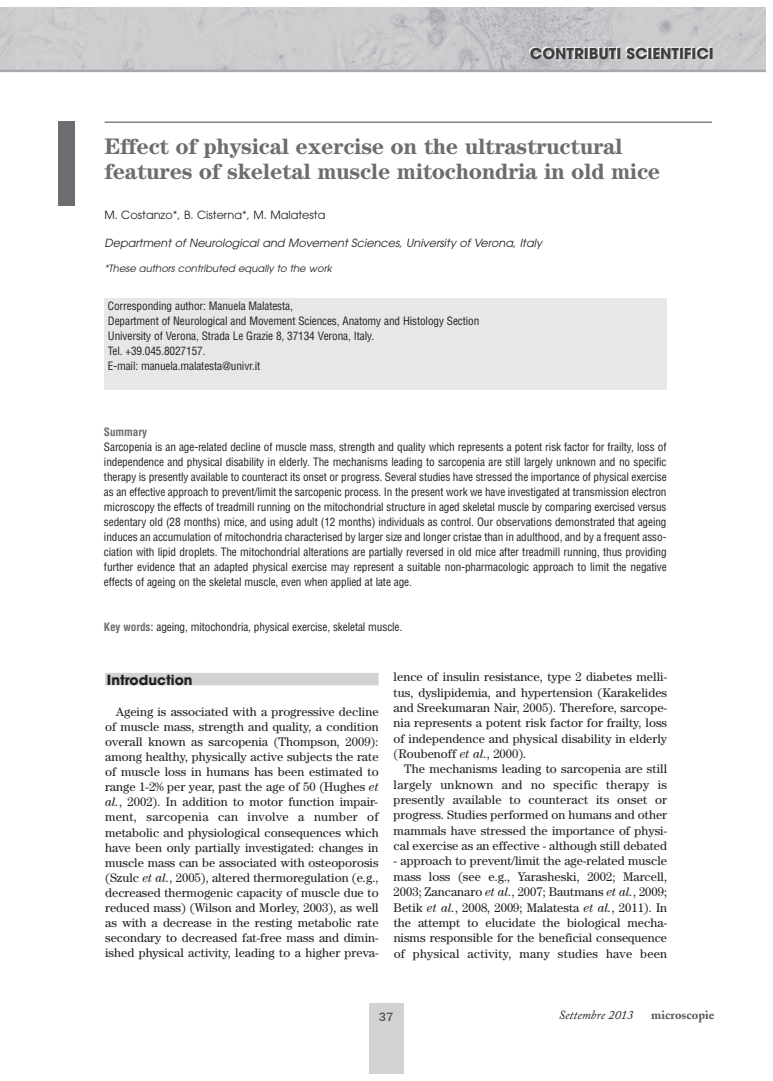
<style>
.page{position:relative;width:773px;height:1081px;background:#fff}
.page>*{position:absolute;margin:0;border:0;box-sizing:border-box;transform-origin:0 0}
.t1{font:700 22.5px/25px "Century";letter-spacing:-.015em;color:#6c6d70}
.t2{font:700 15px "Avant Garde";color:#3e3e3f}
.t3{font:700 13.75px "Avant Garde";color:#231f20}
.t4{font:12.5px/15.1px "Century";color:#231f20;text-align:justify}
.t5{font:italic 12.5px "Adobe Caslon";color:#231f20}
.t6{font:700 12.5px "Adobe Caslon";color:#57585a}
.t7{font:500 12.5px "Franklin Gothic";color:#57585a}
.t8{font:condensed 11.25px/15px "Helvetica";letter-spacing:-.01em;color:#231f20}
.t9{font:italic 11.25px "Avant Garde";color:#231f20}
.t10{font:11.25px "Avant Garde";color:#231f20}
.t11{font:700 condensed 11.25px "Helvetica";letter-spacing:-.01em;color:#6c6d70}
.t12{font:italic 10px "Avant Garde";color:#231f20}
.s1{font-weight:700;color:#6c6d70}
.s2{font-style:italic}
</style>
<div class="page">
<div style="left:369px;top:1003px;width:34px;height:71px;background:#d1d2d4"></div>
<hr style="left:105px;top:122px;width:606px;height:1px;background:#6c6d70">
<img style="left:14px;top:7px;width:751px;height:63px">
<div style="left:104px;top:299px;width:562px;height:91px;background:#e6e7e9"></div>
<div style="left:58px;top:121px;width:17px;height:84px;background:#6c6d70"></div>
<div style="left:105px;top:673px;width:273px;height:12px;background:#d1d2d4"></div>
<div style="left:0;top:7px;width:14px;height:64px;background:#cacbcd"></div>
<hr style="left:0;top:70px;width:765px;height:2px;background:#a8a9ad">
<p class="t2" style="left:530px;top:48px;width:185px">CONTRIBUTI SCIENTIFICI</p>
<h1 class="t1" style="left:104px;top:136px;width:557px">Effect of physical exercise on the ultrastructural features of skeletal muscle mitochondria in old mice</h1>
<p class="t10" style="left:104px;top:211px;width:222px">M. Costanzo*, B. Cisterna*, M. Malatesta</p>
<p class="t9" style="left:104px;top:238px;width:439px">Department of Neurological and Movement Sciences, University of Verona, Italy</p>
<p class="t12" style="left:104px;top:264px;width:229px">*These authors contributed equally to the work</p>
<p class="t8" style="left:108px;top:299px;width:373px">Corresponding author: Manuela Malatesta,<br>Department of Neurological and Movement Sciences, Anatomy and Histology Section University of Verona, Strada Le Grazie 8, 37134 Verona, Italy.<br>Tel. +39.045.8027157.<br>E-mail: manuela.malatesta@univr.it</p>
<p class="t11" style="left:104px;top:428px;width:45px">Summary</p>
<p class="t8" style="left:104px;top:441px;width:564px;text-align:justify">Sarcopenia is an age-related decline of muscle mass, strength and quality which represents a potent risk factor for frailty, loss of independence and physical disability in elderly. The mechanisms leading to sarcopenia are still largely unknown and no specific therapy is presently available to counteract its onset or progress. Several studies have stressed the importance of physical exercise as an effective approach to prevent/limit the sarcopenic process. In the present work we have investigated at transmission electron microscopy the effects of treadmill running on the mitochondrial structure in aged skeletal muscle by comparing exercised versus sedentary old (28 months) mice, and using adult (12 months) individuals as control. Our observations demonstrated that ageing induces an accumulation of mitochondria characterised by larger size and longer cristae than in adulthood, and by a frequent asso&shy;ciation with lipid droplets. The mitochondrial alterations are partially reversed in old mice after treadmill running, thus providing further evidence that an adapted physical exercise may represent a suitable non-pharmacologic approach to limit the negative effects of ageing on the skeletal muscle, even when applied at late age.</p>
<p class="t8" style="left:104px;top:621px;width:300px"><span class="s1">Key words:</span> ageing, mitochondria, physical exercise, skeletal muscle.</p>
<p class="t3" style="left:107px;top:675px;width:87px">Introduction</p>
<p class="t4" style="left:105px;top:705px;width:275px;text-indent:11px">Ageing is associated with a progressive decline of muscle mass, strength and quality, a condition overall known as sarcopenia (Thompson, 2009): among healthy, physically active subjects the rate of muscle loss in humans has been estimated to range 1-2% per year, past the age of 50 (Hughes <span class="s2">et al.</span>, 2002). In addition to motor function impair&shy;ment, sarcopenia can involve a number of metabolic and physiological consequences which have been only partially investigated: changes in muscle mass can be associated with osteoporosis (Szulc <span class="s2">et al.</span>, 2005), altered thermoregulation (e.g., decreased thermogenic capacity of muscle due to reduced mass) (Wilson and Morley, 2003), as well as with a decrease in the resting metabolic rate secondary to decreased fat-free mass and dimin&shy;ished physical activity, leading to a higher preva-</p>
<p class="t4" style="left:393px;top:670px;width:275px">lence of insulin resistance, type 2 diabetes melli&shy;tus, dyslipidemia, and hypertension (Karakelides and Sreekumaran Nair, 2005). Therefore, sarcope&shy;nia represents a potent risk factor for frailty, loss of independence and physical disability in elderly (Roubenoff <span class="s2">et al</span>., 2000).</p>
<p class="t4" style="left:393px;top:762px;width:275px;text-indent:11px">The mechanisms leading to sarcopenia are still largely unknown and no specific therapy is presently available to counteract its onset or progress. Studies performed on humans and other mammals have stressed the importance of physi&shy;cal exercise as an effective - although still debated</p>
<p class="t4" style="left:393px;top:854px;width:275px">- approach to prevent/limit the age-related muscle mass loss (see e.g., Yarasheski, 2002; Marcell, 2003; Zancanaro <span class="s2">et al.</span>, 2007; Bautmans <span class="s2">et al.</span>, 2009; Betik <span class="s2">et al.</span>, 2008, 2009; Malatesta <span class="s2">et al.</span>, 2011). In the attempt to elucidate the biological mecha&shy;nisms responsible for the beneficial consequence of physical activity, many studies have been</p>
<p class="t7" style="left:379px;top:1012px;width:16px">37</p>
<p class="t5" style="left:558px;top:1011px;width:76px">Settembre 2013</p>
<p class="t6" style="left:651px;top:1010px;width:65px">microscopie</p>
</div>
